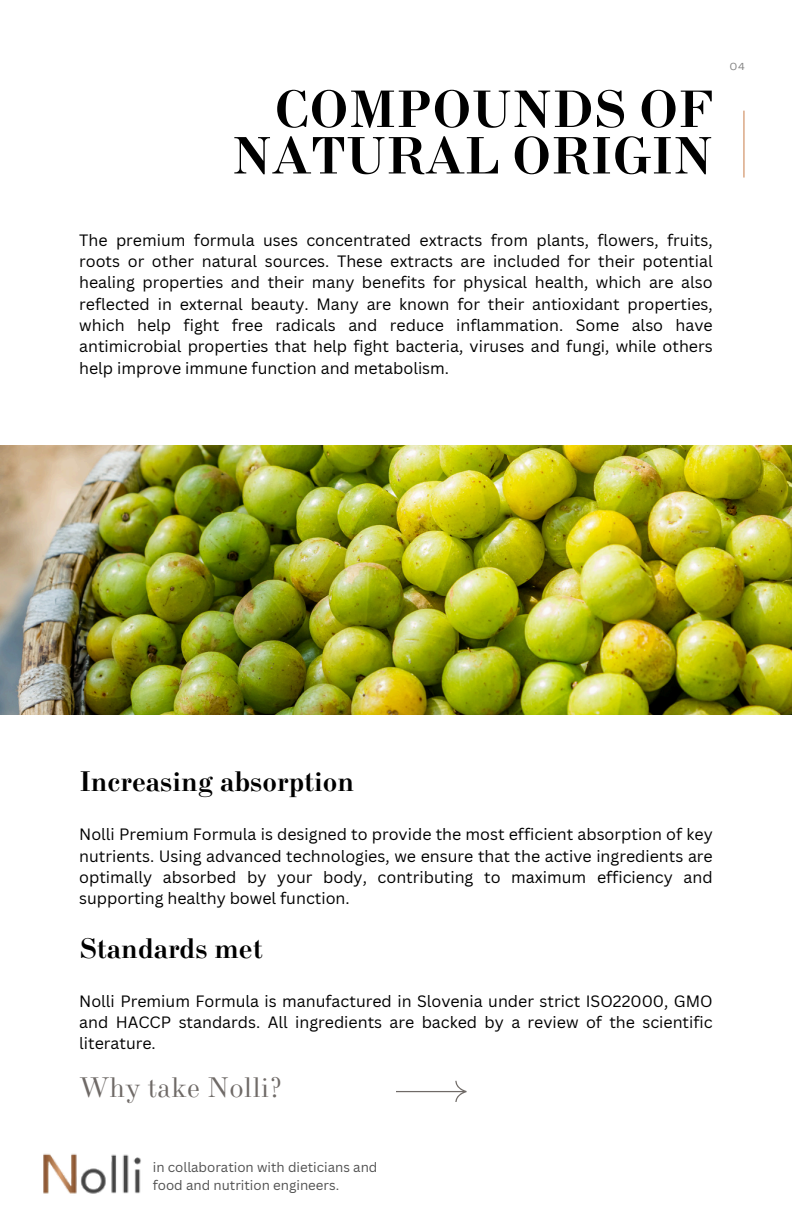
<style>
.page{position:relative;width:792px;height:1224px;background:#fff}
.page>*{position:absolute;margin:0;border:0;box-sizing:border-box;transform-origin:0 0}
.t1{font:700 52px/46.4px "New Standard";color:#000;text-align:right}
.t2{font:700 28px "New Standard";color:#000}
.t3{font:28px "New Standard";color:#6f6a67}
.t4{font:16px/21.4px "Canva Sans";color:#000;text-align:justify}
.t5{font:13.4px/17.8px "Canva Sans";color:#505050}
.t6{font:10.6px "Telegraf";color:#7f7f7f}
</style>
<div class="page">
<img style="left:0;top:446px;width:792px;height:268px">
<svg style="left:396px;top:1081px;width:71px;height:21px"></svg>
<img style="left:43px;top:1153px;width:98px;height:41px">
<hr style="left:743px;top:111px;width:2px;height:67px;background:#dba886">
<h4 class="t1" style="left:231px;top:85px;width:483px">COMPOUNDS OF<br>NATURAL ORIGIN</h4>
<h2 class="t6" style="left:730px;top:62px;width:17px">04</h2>
<h2 class="t4" style="left:79px;top:229px;width:635px">The premium formula uses concentrated extracts from plants, flowers, fruits, roots or other natural sources. These extracts are included for their potential healing properties and their many benefits for physical health, which are also reflected in external beauty. Many are known for their antioxidant properties, which help fight free radicals and reduce inflammation. Some also have antimicrobial properties that help fight bacteria, viruses and fungi, while others help improve immune function and metabolism.</h2>
<p class="t2" style="left:79px;top:764px;width:277px">Increasing absorption</p>
<h4 class="t4" style="left:79px;top:823px;width:635px">Nolli Premium Formula is designed to provide the most efficient absorption of key nutrients. Using advanced technologies, we ensure that the active ingredients are optimally absorbed by your body, contributing to maximum efficiency and supporting healthy bowel function.</h4>
<h3 class="t2" style="left:79px;top:930px;width:185px">Standards met</h3>
<p class="t4" style="left:79px;top:990px;width:635px">Nolli Premium Formula is manufactured in Slovenia under strict ISO22000, GMO and HACCP standards. All ingredients are backed by a review of the scientific literature.</p>
<p class="t3" style="left:79px;top:1070px;width:205px">Why take Nolli?</p>
<p class="t5" style="left:153px;top:1158px;width:226px">in collaboration with dieticians and food and nutrition engineers.</p>
</div>
